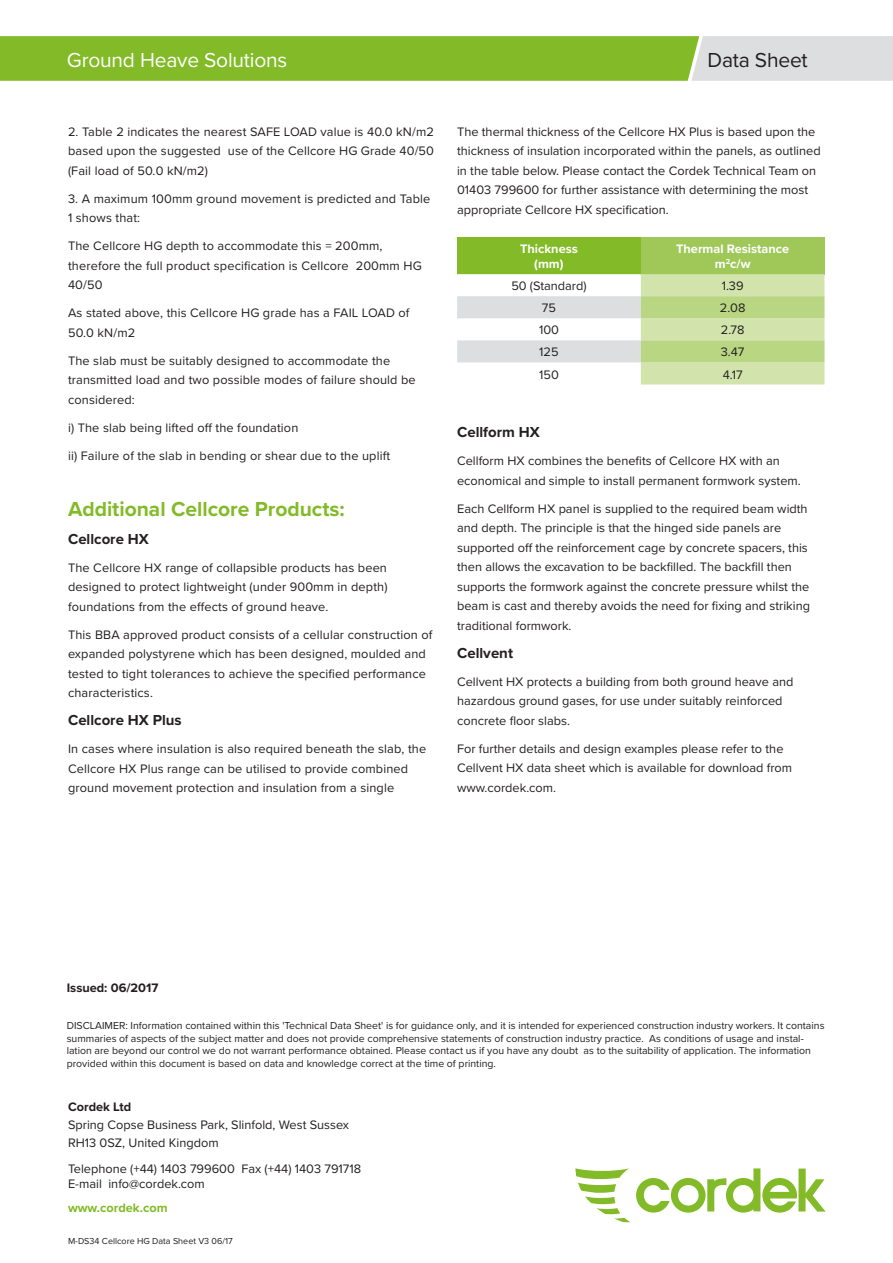
<style>
.page{position:relative;width:893px;height:1263px;background:#fff}
.page>*{position:absolute;margin:0;border:0;box-sizing:border-box;transform-origin:0 0}
.BODY_COPY{font:700 21px "Proxima Nova";color:#82bb27}
.t1{font:21px "Proxima Nova";letter-spacing:-.01em;color:#fff}
.t2{font:21px "Proxima Nova";letter-spacing:-.01em;color:#231f20}
.BODY_COPY-2{font:700 15px "Proxima Nova";color:#231f20}
.BODY_COPY-3{font:12.75px/19.5px "Proxima Nova";color:#231f20}
.TABLE_HEADER{font:700 12.75px/15px "Proxima Nova";color:#fff;text-align:center}
.BODY_COPY-4{font:700 12.75px "Proxima Nova";color:#231f20}
.t3{font:700 12.75px "Proxima Nova";color:#82bb27}
.t4{font:10.5px/12.6px "Proxima Nova";color:#231f20}
.BODY_COPY-5{font:9px "Proxima Nova";color:#231f20}
</style>
<div class="page">
<div style="left:457px;top:237px;width:184px;height:37px;background:#82bb27"></div>
<div style="left:641px;top:237px;width:183px;height:37px;background:#9fc859"></div>
<svg style="left:457px;top:274px;width:367px;height:110px"></svg>
<svg style="left:0;top:36px;width:893px;height:45px;background:#97c351"></svg>
<svg style="left:575px;top:1168px;width:251px;height:54px"></svg>
<p class="t1" style="left:67px;top:44px;width:222px">Ground Heave Solutions</p>
<p class="t2" style="left:707px;top:44px;width:102px">Data Sheet</p>
<p class="BODY_COPY-3" style="left:68px;top:121px;width:368px;text-align:justify">2. Table 2 indicates the nearest SAFE LOAD value is 40.0 kN/m2 based upon the suggested use of the Cellcore HG Grade 40/50 (Fail load of 50.0 kN/m2)</p>
<p class="BODY_COPY-3" style="left:68px;top:188px;width:364px">3. A maximum 100mm ground movement is predicted and Table<br>1 shows that:</p>
<p class="BODY_COPY-3" style="left:68px;top:235px;width:355px">The Cellcore HG depth to accommodate this = 200mm, therefore the full product specification is Cellcore 200mm HG<br>40/50</p>
<p class="BODY_COPY-3" style="left:68px;top:302px;width:343px">As stated above, this Cellcore HG grade has a FAIL LOAD of<br>50.0 kN/m2</p>
<p class="BODY_COPY-3" style="left:68px;top:350px;width:349px">The slab must be suitably designed to accommodate the transmitted load and two possible modes of failure should be considered:</p>
<p class="BODY_COPY-3" style="left:68px;top:417px;width:232px">i) The slab being lifted off the foundation</p>
<p class="BODY_COPY-3" style="left:68px;top:445px;width:324px">ii) Failure of the slab in bending or shear due to the uplift</p>
<p class="BODY_COPY" style="left:68px;top:493px;width:278px">Additional Cellcore Products:</p>
<p class="BODY_COPY-2" style="left:68px;top:527px;width:82px">Cellcore HX</p>
<p class="BODY_COPY-3" style="left:68px;top:557px;width:321px;text-align:justify">The Cellcore HX range of collapsible products has been designed to protect lightweight (under 900mm in depth) foundations from the effects of ground heave.</p>
<p class="BODY_COPY-3" style="left:68px;top:624px;width:366px">This BBA approved product consists of a cellular construction of expanded polystyrene which has been designed, moulded and tested to tight tolerances to achieve the specified performance characteristics.</p>
<p class="BODY_COPY-2" style="left:68px;top:709px;width:115px">Cellcore HX Plus</p>
<p class="BODY_COPY-3" style="left:68px;top:739px;width:360px">In cases where insulation is also required beneath the slab, the<br>Cellcore HX Plus range can be utilised to provide combined ground movement protection and insulation from a single</p>
<p class="BODY_COPY-3" style="left:457px;top:121px;width:365px">The thermal thickness of the Cellcore HX Plus is based upon the thickness of insulation incorporated within the panels, as outlined in the table below. Please contact the Cordek Technical Team on 01403 799600 for further assistance with determining the most appropriate Cellcore HX specification.</p>
<p class="TABLE_HEADER" style="left:520px;top:241px;width:59px">Thickness (mm)</p>
<p class="TABLE_HEADER" style="left:676px;top:241px;width:115px">Thermal Resistance m<sup>2</sup>c/w</p>
<p class="BODY_COPY-3" style="left:511px;top:276px;width:77px">50 (Standard)</p>
<p class="BODY_COPY-3" style="left:722px;top:276px;width:23px">1.39</p>
<p class="BODY_COPY-3" style="left:542px;top:298px;width:16px">75</p>
<p class="BODY_COPY-3" style="left:720px;top:298px;width:27px">2.08</p>
<p class="BODY_COPY-3" style="left:539px;top:320px;width:21px">100</p>
<p class="BODY_COPY-3" style="left:721px;top:320px;width:25px">2.78</p>
<p class="BODY_COPY-3" style="left:539px;top:342px;width:21px">125</p>
<p class="BODY_COPY-3" style="left:721px;top:342px;width:25px">3.47</p>
<p class="BODY_COPY-3" style="left:539px;top:364px;width:21px">150</p>
<p class="BODY_COPY-3" style="left:723px;top:364px;width:21px">4.17</p>
<p class="BODY_COPY-2" style="left:457px;top:421px;width:84px">Cellform HX</p>
<p class="BODY_COPY-3" style="left:457px;top:450px;width:345px">Cellform HX combines the benefits of Cellcore HX with an economical and simple to install permanent formwork system.</p>
<p class="BODY_COPY-3" style="left:457px;top:498px;width:354px">Each Cellform HX panel is supplied to the required beam width and depth. The principle is that the hinged side panels are supported off the reinforcement cage by concrete spacers, this then allows the excavation to be backfilled. The backfill then supports the formwork against the concrete pressure whilst the beam is cast and thereby avoids the need for fixing and striking traditional formwork.</p>
<p class="BODY_COPY-2" style="left:457px;top:641px;width:57px">Cellvent</p>
<p class="BODY_COPY-3" style="left:457px;top:671px;width:338px">Cellvent HX protects a building from both ground heave and hazardous ground gases, for use under suitably reinforced concrete floor slabs.</p>
<p class="BODY_COPY-3" style="left:457px;top:738px;width:336px">For further details and design examples please refer to the<br>Cellvent HX data sheet which is available for download from www.cordek.com.</p>
<p class="BODY_COPY-4" style="left:67px;top:979px;width:93px">Issued: 06/2017</p>
<p class="t4" style="left:67px;top:1019px;width:759px">DISCLAIMER: Information contained within this 'Technical Data Sheet' is for guidance only, and it is intended for experienced construction industry workers. It contains summaries of aspects of the subject matter and does not provide comprehensive statements of construction industry practice. As conditions of usage and instal&shy;lation are beyond our control we do not warrant performance obtained. Please contact us if you have any doubt as to the suitability of application. The information provided within this document is based on data and knowledge correct at the time of printing.</p>
<p class="BODY_COPY-4" style="left:68px;top:1097px;width:65px">Cordek Ltd</p>
<p class="BODY_COPY-3" style="left:68px;top:1115px;width:283px;line-height:18px">Spring Copse Business Park, Slinfold, West Sussex<br>RH13 0SZ, United Kingdom</p>
<p class="BODY_COPY-3" style="left:68px;top:1158px;width:295px">Telephone (+44) 1403 799600 Fax (+44) 1403 791718</p>
<p class="BODY_COPY-3" style="left:68px;top:1173px;width:138px">E-mail info@cordek.com</p>
<p class="t3" style="left:68px;top:1198px;width:101px">www.cordek.com</p>
<p class="BODY_COPY-5" style="left:68px;top:1234px;width:166px">M-DS34 Cellcore HG Data Sheet V3 06/17</p>
</div>
